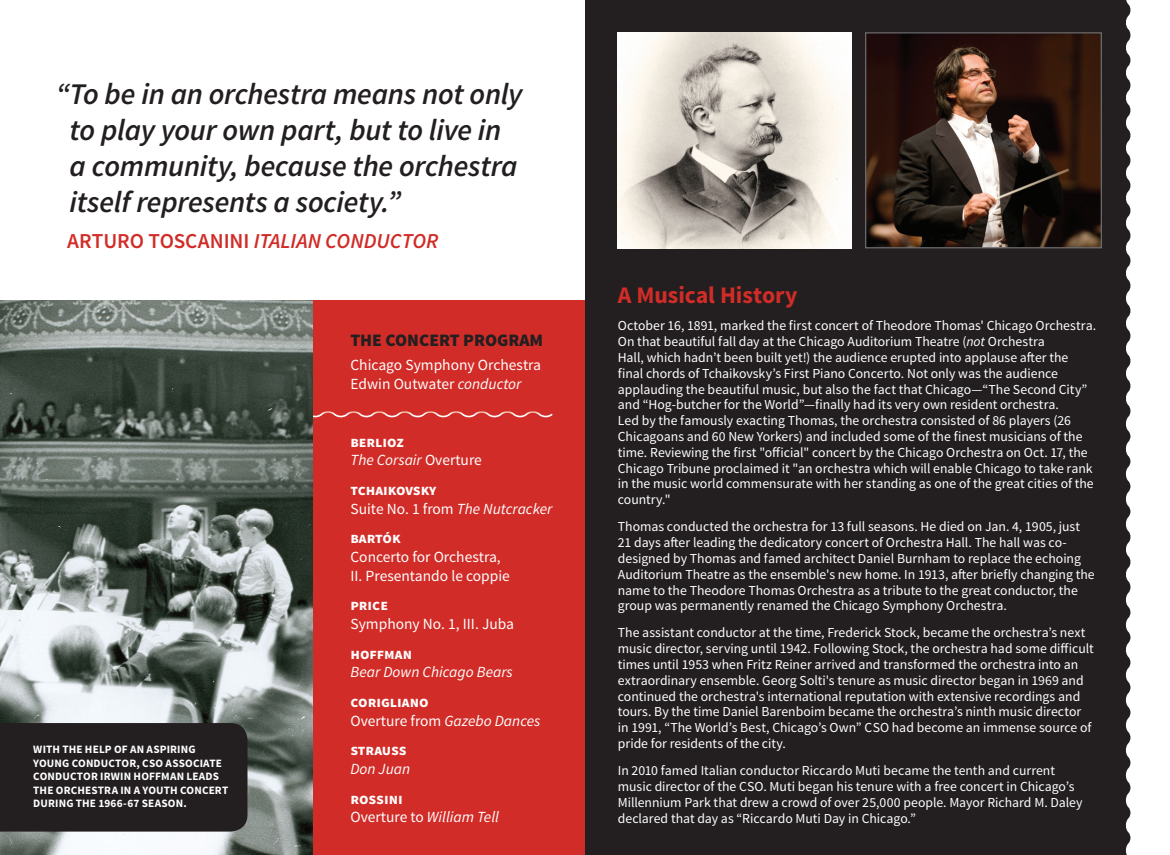
<style>
.page{position:relative;width:1170px;height:855px;background:#fff}
.page>*{position:absolute;margin:0;border:0;box-sizing:border-box;transform-origin:0 0}
.t1{font:italic 600 30px/36px "Source Sans Pro";letter-spacing:-.01em;color:#231f20}
.t2{font:700 23.75px "Source Sans Pro";letter-spacing:-.005em;color:#d12c27}
.t3{font:italic 600 21.25px "Source Sans Pro";letter-spacing:-.005em;color:#d12c27}
.t4{font:900 17.5px "Source Sans Pro";color:#231f20}
.t5{font:15.5px/18.6px "Source Sans Pro";color:#fff}
.t6{font:italic 15.5px/18.6px "Source Sans Pro";color:#fff}
.t7{font:700 15.5px "Source Sans Pro";color:#fff}
.t8{font:13.75px/15.8px "Source Sans Pro";color:#fff}
.t9{font:700 11.25px/13.5px "Source Sans Pro";letter-spacing:.02em;color:#fff}
.s1{font-style:normal}
.s2{font-style:italic}
.s3{font-weight:700;font-style:normal}
.s4{font-weight:700}
</style>
<div class="page">
<div style="left:585px;top:0;width:585px;height:855px;background:#231f20"></div>
<svg style="left:1125px;top:0;width:45px;height:855px"></svg>
<div style="left:313px;top:301px;width:272px;height:554px;background:#d12c27"></div>
<svg style="left:313px;top:411px;width:240px;height:6px"></svg>
<img style="left:618px;top:32px;width:234px;height:216px">
<img style="left:867px;top:34px;width:233px;height:212px">
<div style="left:865px;top:32px;width:237px;height:216px;border:1px solid #6c6d70"></div>
<img style="left:0;top:301px;width:313px;height:554px">
<div style="left:0;top:723px;width:248px;height:109px;background:#231f20"></div>
<h1 class="t1" style="left:70px;top:76px;width:454px;text-indent:-14px">“ To be in an orchestra means not only to play your own part, but to live in a community, because the orchestra itself represents a society.”</h1>
<h3 class="t3" style="left:67px;top:228px;width:373px"><span class="s1">ARTURO TOSCANINI</span> ITALIAN CONDUCTOR</h3>
<p class="t9" style="left:33px;top:743px;width:197px">WITH THE HELP OF AN ASPIRING<br>YOUNG CONDUCTOR, CSO ASSOCIATE<br>CONDUCTOR IRWIN HOFFMAN LEADS<br>THE ORCHESTRA IN A YOUTH CONCERT<br>DURING THE 1966-67 SEASON.</p>
<p class="t4" style="left:350px;top:329px;width:194px">THE CONCERT PROGRAM</p>
<p class="t5" style="left:350px;top:356px;width:192px">Chicago Symphony Orchestra<br>Edwin Outwater <span class="s2">conductor</span></p>
<p class="t6" style="left:350px;top:432px;width:133px"><span class="s3">BERLIOZ<br></span>The Corsair <span class="s1">Overture</span></p>
<p class="t5" style="left:350px;top:481px;width:204px"><span class="s4">TCHAIKOVSKY<br></span>Suite No. 1 from <span class="s2">The Nutcracker</span></p>
<p class="t7" style="left:350px;top:528px;width:52px">BARTÓK</p>
<p class="t5" style="left:350px;top:548px;width:161px">Concerto for Orchestra,<br>II. Presentando le coppie</p>
<p class="t7" style="left:350px;top:595px;width:39px">PRICE</p>
<p class="t5" style="left:350px;top:615px;width:165px">Symphony No. 1, III. Juba</p>
<p class="t7" style="left:350px;top:644px;width:63px">HOFFMAN</p>
<p class="t6" style="left:350px;top:663px;width:164px">Bear Down Chicago Bears</p>
<p class="t5" style="left:350px;top:693px;width:192px"><span class="s4">CORIGLIANO<br></span>Overture from <span class="s2">Gazebo Dances</span></p>
<p class="t7" style="left:350px;top:740px;width:58px">STRAUSS</p>
<p class="t6" style="left:350px;top:760px;width:61px">Don Juan</p>
<p class="t6" style="left:350px;top:789px;width:150px"><span class="s3">ROSSINI<br></span><span class="s1">Overture to</span> William Tell</p>
<h2 class="t2" style="left:618px;top:280px;width:181px">A Musical History</h2>
<p class="t8" style="left:618px;top:318px;width:480px">October 16, 1891, marked the first concert of Theodore Thomas' Chicago Orchestra.<br>On that beautiful fall day at the Chicago Auditorium Theatre (<span class="s2">not</span> Orchestra<br>Hall, which hadn’t been built yet!) the audience erupted into applause after the final chords of Tchaikovsky’s First Piano Concerto. Not only was the audience applauding the beautiful music, but also the fact that Chicago—“The Second City” and “Hog-butcher for the World”—finally had its very own resident orchestra.<br>Led by the famously exacting Thomas, the orchestra consisted of 86 players (26<br>Chicagoans and 60 New Yorkers) and included some of the finest musicians of the time. Reviewing the first "official" concert by the Chicago Orchestra on Oct. 17, the Chicago Tribune proclaimed it "an orchestra which will enable Chicago to take rank in the music world commensurate with her standing as one of the great cities of the country."</p>
<p class="t8" style="left:618px;top:519px;width:478px">Thomas conducted the orchestra for 13 full seasons. He died on Jan. 4, 1905, just 21 days after leading the dedicatory concert of Orchestra Hall. The hall was co&shy;designed by Thomas and famed architect Daniel Burnham to replace the echoing Auditorium Theatre as the ensemble's new home. In 1913, after briefly changing the name to the Theodore Thomas Orchestra as a tribute to the great conductor, the group was permanently renamed the Chicago Symphony Orchestra.</p>
<p class="t8" style="left:618px;top:625px;width:477px">The assistant conductor at the time, Frederick Stock, became the orchestra’s next music director, serving until 1942. Following Stock, the orchestra had some difficult times until 1953 when Fritz Reiner arrived and transformed the orchestra into an extraordinary ensemble. Georg Solti's tenure as music director began in 1969 and continued the orchestra's international reputation with extensive recordings and tours. By the time Daniel Barenboim became the orchestra’s ninth music director in 1991, “The World’s Best, Chicago’s Own” CSO had become an immense source of pride for residents of the city.</p>
<p class="t8" style="left:618px;top:763px;width:466px">In 2010 famed Italian conductor Riccardo Muti became the tenth and current music director of the CSO. Muti began his tenure with a free concert in Chicago’s Millennium Park that drew a crowd of over 25,000 people. Mayor Richard M. Daley declared that day as “Riccardo Muti Day in Chicago.”</p>
</div>
